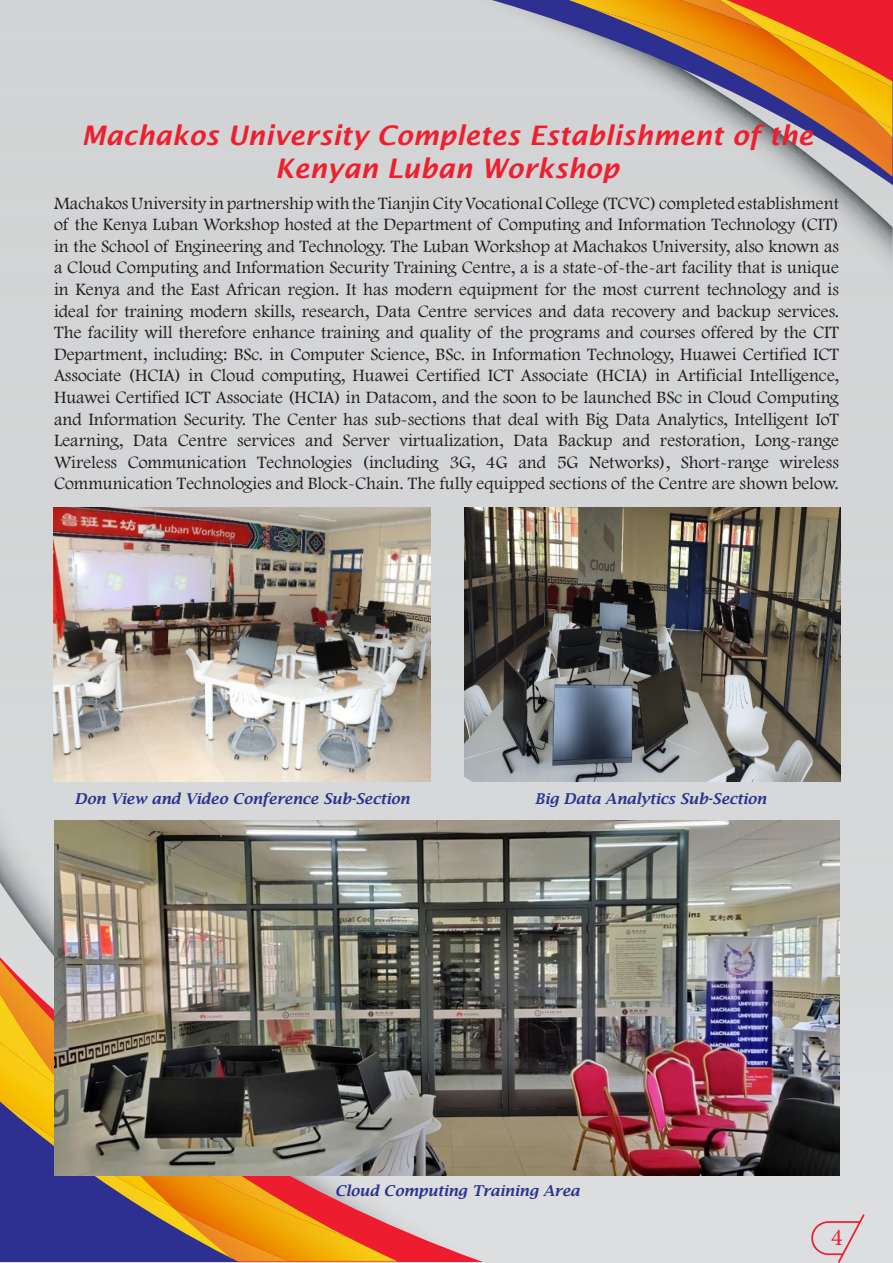
<style>
.page{position:relative;width:893px;height:1263px;background:#fff}
.page>*{position:absolute;margin:0;border:0;box-sizing:border-box;transform-origin:0 0}
.headind1{font:italic 600 27px/32.4px "Lucida Sans";color:#ee1f2f;text-align:center}
.t1{font:24px "Minion Pro";color:#ee1f2f}
.Paragraph_Style_1{font:18px/21.6px "Footlight MT Light";color:#231f20;text-align:justify}
.t2{font:italic 600 15px "Lucida Bright";color:#2a348f}
</style>
<div class="page">
<div style="left:0;top:0;width:892px;height:1261px;background:#d3d4d5"></div>
<div style="left:471px;top:269px;width:421px;height:14px;background:#d2d3d5"></div>
<div style="left:333px;top:0;width:559px;height:269px;background:#d1d3d4"></div>
<svg style="left:538px;top:0;width:354px;height:243px;background:#c7a794"></svg>
<img style="left:0;top:797px;width:491px;height:96px">
<svg style="left:0;top:893px;width:607px;height:368px;background:#d8d1d2"></svg>
<img style="left:402px;top:1237px;width:16px;height:24px">
<svg style="left:0;top:927px;width:402px;height:334px;background:#a97759"></svg>
<svg style="left:811px;top:1214px;width:53px;height:49px;background:#decacd"></svg>
<img style="left:54px;top:508px;width:376px;height:273px">
<img style="left:464px;top:508px;width:376px;height:273px">
<img style="left:55px;top:821px;width:785px;height:354px">
<p class="headind1" style="left:81px;top:119px;width:733px">Machakos University Completes Establishment of the<br>Kenyan Luban Workshop</p>
<p class="Paragraph_Style_1" style="left:54px;top:192px;width:786px">Machakos University in partnership with the Tianjin City Vocational College (TCVC) completed establishment of the Kenya Luban Workshop hosted at the Department of Computing and Information Technology (CIT) in the School of Engineering and Technology. The Luban Workshop at Machakos University, also known as a Cloud Computing and Information Security Training Centre, a is a state-of-the-art facility that is unique in Kenya and the East African region. It has modern equipment for the most current technology and is ideal for training modern skills, research, Data Centre services and data recovery and backup services.<br>The facility will therefore enhance training and quality of the programs and courses offered by the CIT Department, including: BSc. in Computer Science, BSc. in Information Technology, Huawei Certified ICT Associate (HCIA) in Cloud computing, Huawei Certified ICT Associate (HCIA) in Artificial Intelligence, Huawei Certified ICT Associate (HCIA) in Datacom, and the soon to be launched BSc in Cloud Computing and Information Security. The Center has sub-sections that deal with Big Data Analytics, Intelligent IoT Learning, Data Centre services and Server virtualization, Data Backup and restoration, Long-range Wireless Communication Technologies (including 3G, 4G and 5G Networks), Short-range wireless Communication Technologies and Block-Chain. The fully equipped sections of the Centre are shown below.</p>
<p class="t2" style="left:75px;top:790px;width:337px">Don View and Video Conference Sub-Section</p>
<p class="t2" style="left:535px;top:790px;width:233px">Big Data Analytics Sub-Section</p>
<p class="t2" style="left:335px;top:1182px;width:246px">Cloud Computing Training Area</p>
<h2 class="t1" style="left:831px;top:1221px;width:13px">4</h2>
</div>
